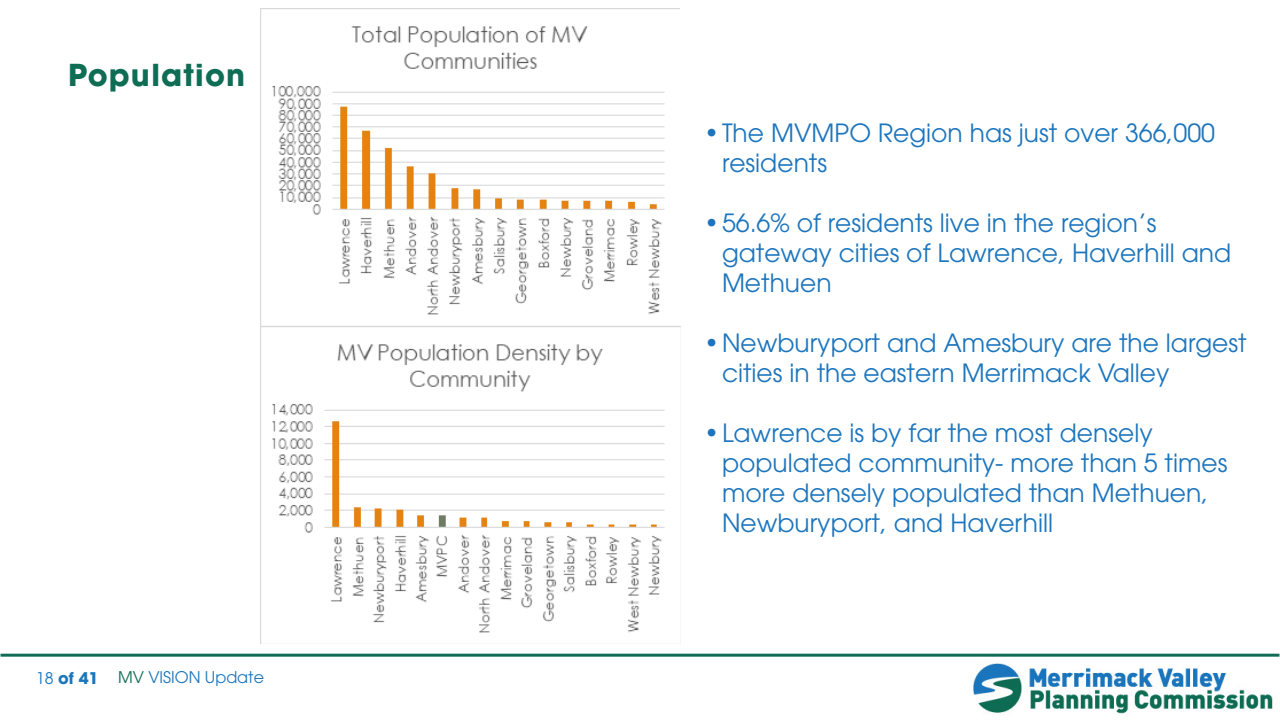
<style>
.page{position:relative;width:1280px;height:720px;background:#fff}
.page>*{position:absolute;margin:0;border:0;box-sizing:border-box;transform-origin:0 0}
.Goals{font:700 30px "ITC Avant Garde Pro";letter-spacing:.04em;color:#0f6d55}
.t1{font:25px/30px "ITC Avant Garde Pro";color:#1c75bd}
.t2{font:16px "ITC Avant Garde Pro";color:#1b76bc}
.s1{font-weight:700}
.s2{color:#0f6d55}
</style>
<div class="page">
<hr style="left:0;top:654px;width:1280px;height:3px;background:#0f6d55">
<img style="left:973px;top:663px;width:300px;height:51px">
<img style="left:260px;top:9px;width:420px;height:635px">
<p class="Goals" style="left:68px;top:55px;width:179px">Population</p>
<p class="t2" style="left:36px;top:667px;width:230px">18 <span class="s1">of 41</span> <span class="s2">MV</span> VISION Update</p>
<p class="t1" style="left:722px;top:118px;width:495px;text-indent:-18px">•The MVMPO Region has just over 366,000 residents</p>
<p class="t1" style="left:722px;top:208px;width:511px;text-indent:-18px">•56.6% of residents live in the region’s gateway cities of Lawrence, Haverhill and<br>Methuen</p>
<p class="t1" style="left:722px;top:328px;width:526px;text-indent:-18px">•Newburyport and Amesbury are the largest cities in the eastern Merrimack Valley</p>
<p class="t1" style="left:722px;top:418px;width:507px;text-indent:-18px">•Lawrence is by far the most densely populated community- more than 5 times more densely populated than Methuen, Newburyport, and Haverhill</p>
</div>
